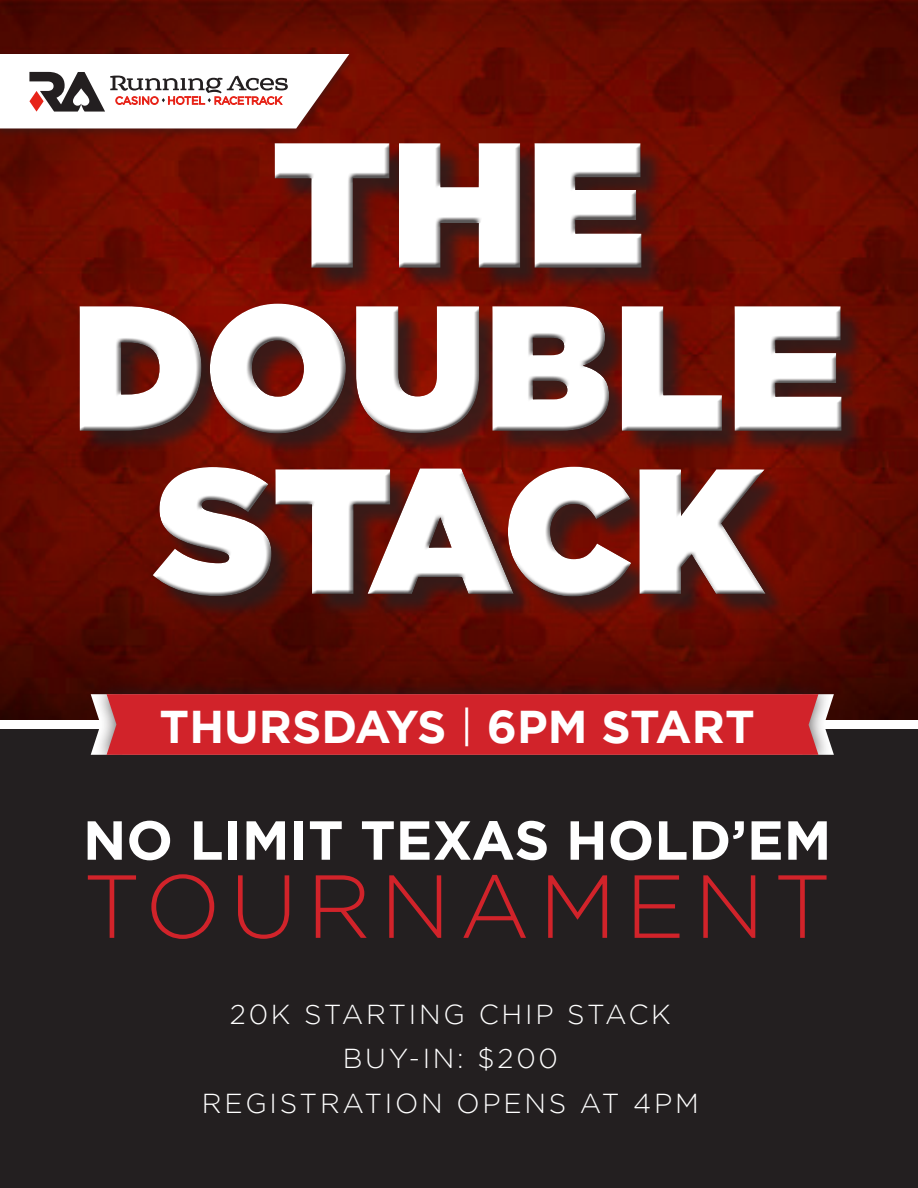
<style>
.page{position:relative;width:918px;height:1188px;background:#fff}
.page>*{position:absolute;margin:0;border:0;box-sizing:border-box;transform-origin:0 0}
.t1{font:900 177.75px/163.1px "Gotham HTF";color:#fff;text-align:center}
.t2{font:300 89.25px "Gotham HTF";letter-spacing:.1em;color:#d1232a}
.t3{font:700 54.9px "Gotham HTF";color:#fff}
.t4{font:700 45.9px "Gotham HTF";color:#fff}
.t5{font:300 27.3px "Gotham HTF";letter-spacing:.1em;color:#fff}
.s1{font-weight:400;font-size:42px}
</style>
<div class="page">
<img style="left:0;top:0;width:918px;height:720px">
<div style="left:0;top:729px;width:918px;height:459px;background:#231f20"></div>
<div style="left:82px;top:146px;width:785px;height:475px;background:#231f20;opacity:.75"></div>
<div style="left:75px;top:140px;width:772px;height:462px;background:#231f20;opacity:.75"></div>
<div style="left:0;top:50px;width:355px;height:88px;background:#231f20;opacity:.49"></div>
<svg style="left:0;top:54px;width:349px;height:74px"></svg>
<div style="left:93px;top:679px;width:739px;height:91px;background:#231f20;opacity:.75"></div>
<svg style="left:91px;top:694px;width:743px;height:61px;background:#d02c33"></svg>
<h1 class="t1" style="left:72px;top:119px;width:775px">THE<br>DOUBLE<br>STACK</h1>
<p class="t4" style="left:160px;top:700px;width:597px">THURSDAYS <span class="s1">|</span> 6PM START</p>
<p class="t3" style="left:83px;top:809px;width:750px">NO LIMIT TEXAS HOLD’EM</p>
<p class="t2" style="left:83px;top:858px;width:750px">TOURNAMENT</p>
<p class="t5" style="left:230px;top:1000px;width:442px">20K STARTING CHIP STACK</p>
<p class="t5" style="left:343px;top:1044px;width:217px">BUY-IN: $200</p>
<p class="t5" style="left:202px;top:1088px;width:499px">REGISTRATION OPENS AT 4PM</p>
</div>
